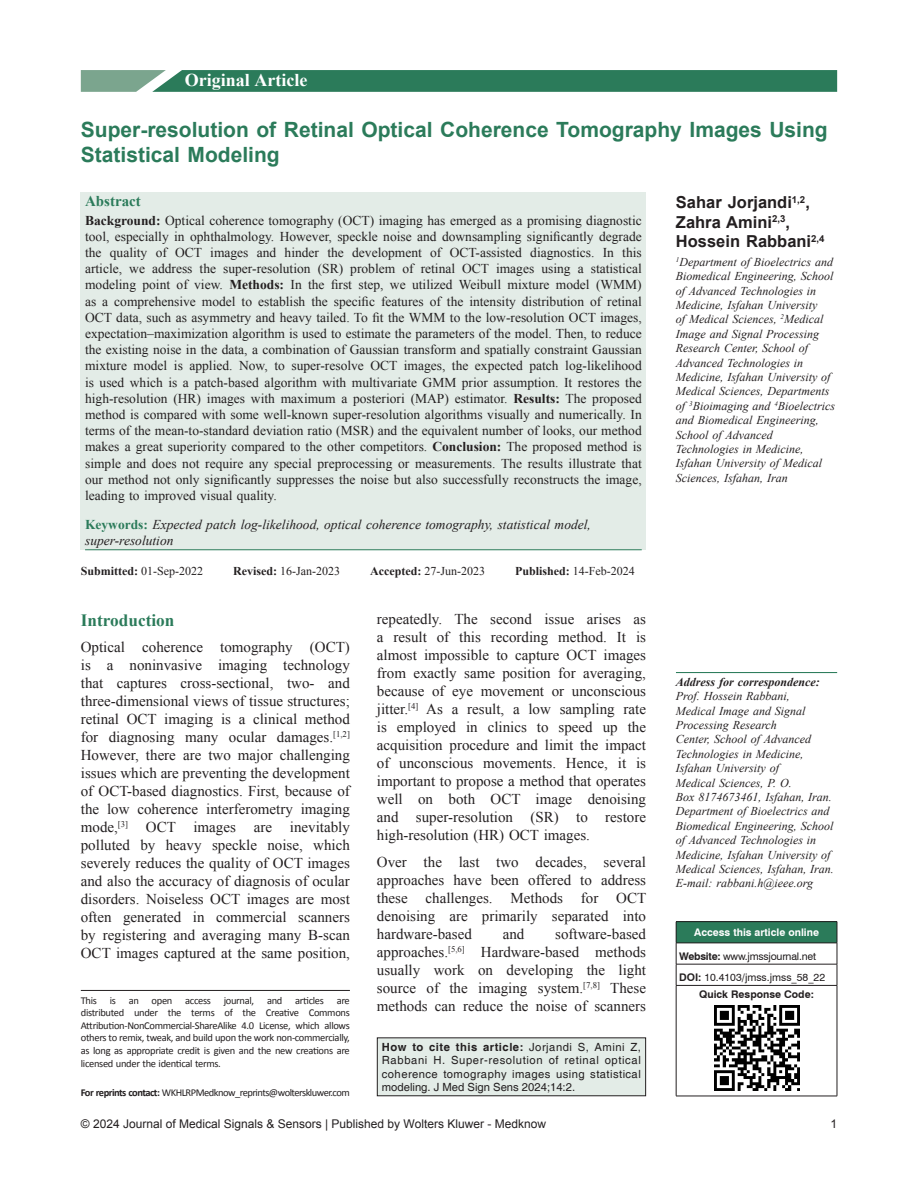
<style>
.page{position:relative;width:918px;height:1188px;background:#fff}
.page>*{position:absolute;margin:0;border:0;box-sizing:border-box;transform-origin:0 0}
.AT{font:700 21px/25.2px "Arial";color:#2b7b5a}
.AH{font:700 18px "Times New Roman";color:#fff}
.t1{font:700 17.25px "Times New Roman";color:#2b7b5a}
.AU{font:700 16.5px/19.5px "Arial";color:#231f20}
.TX{font:15px/18px "Times New Roman";color:#231f20;text-align:justify}
.ABSH{font:700 15px "Times New Roman";color:#2b7b5a}
.ABS{font:13.5px/16.2px "Times New Roman";color:#231f20;text-align:justify}
.KWD{font:italic 13.5px/16.2px "Times New Roman";color:#231f20}
.AFF{font:italic 12px/14.4px "Times New Roman";color:#231f20}
.ADD{font:italic 12px/14.4px "Times New Roman";color:#231f20}
.HIS{font:12px "Times New Roman";color:#231f20}
.t2{font:12px "Arial";color:#231f20}
.HTC{font:11.25px/13.5px "Helvetica";letter-spacing:.04em;color:#231f20;text-align:justify}
.TX-2{font:10.5px/12.6px "Calibri";letter-spacing:-.04em;color:#231f20;text-align:justify}
.Website{font:10.5px "Swiss 721 BT";letter-spacing:-.02em;color:#231f20}
.DOI{font:10.5px "Swiss 721 BT";color:#231f20}
.ATAO{font:700 10.5px "Swiss 721 BT";color:#fff}
.QRC{font:700 10.5px "Swiss 721 BT";color:#231f20}
.s1{font-weight:700}
.s2{font-weight:700;font-style:normal;color:#2b7b5a}
</style>
<div class="page">
<hr style="left:676px;top:672px;width:161px;height:1px;background:#2b7b5a">
<div style="left:81px;top:192px;width:565px;height:357px;background:#e3ece7"></div>
<hr style="left:85px;top:549px;width:557px;height:1px;background:#2b7b5a">
<svg style="left:81px;top:70px;width:756px;height:22px;background:#388263"></svg>
<div style="left:377px;top:1038px;width:269px;height:58px;background:#e3ece7"></div>
<div style="left:377px;top:1037px;width:269px;height:59px;border:1px solid #231f20"></div>
<div style="left:676px;top:922px;width:161px;height:21px;background:#2b7b5a"></div>
<hr style="left:676px;top:943px;width:161px;height:1px;background:#231f20">
<hr style="left:676px;top:964px;width:161px;height:1px;background:#231f20">
<hr style="left:676px;top:985px;width:161px;height:1px;background:#231f20">
<hr style="left:676px;top:921px;width:161px;height:1px;background:#231f20">
<svg style="left:676px;top:922px;width:1px;height:63px"></svg>
<svg style="left:837px;top:922px;width:1px;height:63px"></svg>
<hr style="left:676px;top:986px;width:1px;height:110px;background:#231f20">
<hr style="left:837px;top:986px;width:1px;height:110px;background:#231f20">
<hr style="left:676px;top:1096px;width:161px;height:1px;background:#231f20">
<img style="left:714px;top:1005px;width:85px;height:85px">
<hr style="left:81px;top:990px;width:269px;height:1px;background:#231f20">
<p class="AH" style="left:185px;top:68px;width:124px">Original Article</p>
<p class="AT" style="left:81px;top:117px;width:748px">Super‑resolution of Retinal Optical Coherence Tomography Images Using<br>Statistical Modeling</p>
<p class="ABSH" style="left:85px;top:191px;width:57px">Abstract</p>
<p class="ABS" style="left:85px;top:212px;width:558px"><span class="s1">Background:</span> Optical coherence tomography (OCT) imaging has emerged as a promising diagnostic tool, especially in ophthalmology. However, speckle noise and downsampling significantly degrade the quality of OCT images and hinder the development of OCT‑assisted diagnostics. In this article, we address the super‑resolution (SR) problem of retinal OCT images using a statistical modeling point of view. <span class="s1">Methods:</span> In the first step, we utilized Weibull mixture model (WMM) as a comprehensive model to establish the specific features of the intensity distribution of retinal OCT data, such as asymmetry and heavy tailed. To fit the WMM to the low‑resolution OCT images, expectation–maximization algorithm is used to estimate the parameters of the model. Then, to reduce the existing noise in the data, a combination of Gaussian transform and spatially constraint Gaussian mixture model is applied. Now, to super‑resolve OCT images, the expected patch log‑likelihood is used which is a patch‑based algorithm with multivariate GMM prior assumption. It restores the high‑resolution (HR) images with maximum a posteriori (MAP) estimator. <span class="s1">Results:</span> The proposed method is compared with some well‑known super‑resolution algorithms visually and numerically. In terms of the mean‑to‑standard deviation ratio (MSR) and the equivalent number of looks, our method makes a great superiority compared to the other competitors. <span class="s1">Conclusion:</span> The proposed method is simple and does not require any special preprocessing or measurements. The results illustrate that our method not only significantly suppresses the noise but also successfully reconstructs the image, leading to improved visual quality.</p>
<p class="KWD" style="left:85px;top:516px;width:507px"><span class="s2">Keywords:</span> Expected patch log‑likelihood, optical coherence tomography, statistical model, super‑resolution</p>
<p class="HIS" style="left:81px;top:563px;width:124px"><span class="s1">Submitted:</span> 01‑Sep‑2022</p>
<p class="HIS" style="left:233px;top:563px;width:108px"><span class="s1">Revised:</span> 16‑Jan‑2023</p>
<p class="HIS" style="left:370px;top:563px;width:116px"><span class="s1">Accepted:</span> 27‑Jun‑2023</p>
<p class="HIS" style="left:515px;top:563px;width:121px"><span class="s1">Published:</span> 14-Feb-2024</p>
<p class="AU" style="left:676px;top:193px;width:150px">Sahar Jorjandi<sup>1,2</sup>,<br>Zahra Amini<sup>2,3</sup>,<br>Hossein Rabbani<sup>2,4</sup></p>
<p class="AFF" style="left:676px;top:254px;width:161px"><sup>1</sup>Department of Bioelectrics and<br>Biomedical Engineering, School of Advanced Technologies in<br>Medicine, Isfahan University<br>of Medical Sciences, <sup>2</sup>Medical<br>Image and Signal Processing<br>Research Center, School of<br>Advanced Technologies in<br>Medicine, Isfahan University of<br>Medical Sciences, Departments of <sup>3</sup>Bioimaging and <sup>4</sup>Bioelectrics and Biomedical Engineering,<br>School of Advanced<br>Technologies in Medicine,<br>Isfahan University of Medical<br>Sciences, Isfahan, Iran</p>
<h1 class="t1" style="left:81px;top:608px;width:95px">Introduction</h1>
<p class="TX" style="left:81px;top:638px;width:271px">Optical coherence tomography (OCT) is a noninvasive imaging technology that captures cross‑sectional, two‑ and three‑dimensional views of tissue structures; retinal OCT imaging is a clinical method for diagnosing many ocular damages.<sup>[1,2] </sup>However, there are two major challenging issues which are preventing the development of OCT‑based diagnostics. First, because of the low coherence interferometry imaging mode,<sup>[3]</sup> OCT images are inevitably polluted by heavy speckle noise, which severely reduces the quality of OCT images and also the accuracy of diagnosis of ocular disorders. Noiseless OCT images are most often generated in commercial scanners by registering and averaging many B‑scan OCT images captured at the same position,</p>
<p class="TX-2" style="left:81px;top:994px;width:271px">This is an open access journal, and articles are distributed under the terms of the Creative Commons Attribution‑NonCommercial‑ShareAlike 4.0 License, which allows others to remix, tweak, and build upon the work non‑commercially, as long as appropriate credit is given and the new creations are licensed under the identical terms.</p>
<p class="TX-2" style="left:81px;top:1086px;width:270px"><span class="s1">For reprints contact:</span> WKHLRPMedknow_reprints@wolterskluwer.com</p>
<p class="TX" style="left:377px;top:610px;width:271px">repeatedly. The second issue arises as a result of this recording method. It is almost impossible to capture OCT images from exactly same position for averaging, because of eye movement or unconscious jitter.<sup>[4]</sup> As a result, a low sampling rate is employed in clinics to speed up the acquisition procedure and limit the impact of unconscious movements. Hence, it is important to propose a method that operates well on both OCT image denoising and super‑resolution (SR) to restore high‑resolution (HR) OCT images.</p>
<p class="TX" style="left:377px;top:853px;width:271px">Over the last two decades, several approaches have been offered to address these challenges. Methods for OCT denoising are primarily separated into hardware-based</p>
<p class="ADD" style="left:676px;top:674px;width:159px"><span class="s1">Address for correspondence:<br></span>Prof. Hossein Rabbani,<br>Medical Image and Signal<br>Processing Research<br>Center, School of Advanced<br>Technologies in Medicine,<br>Isfahan University of<br>Medical Sciences, P. O.<br>Box 8174673461, Isfahan, Iran.<br>Department of Bioelectrics and<br>Biomedical Engineering, School of Advanced Technologies in<br>Medicine, Isfahan University of<br>Medical Sciences, Isfahan, Iran.<br>E‑mail: rabbani.h@ieee.org</p>
<p class="TX" style="left:377px;top:925px;width:271px;text-indent:178px">software-based approaches.<sup>[5,6]</sup> Hardware-based methods usually work on developing the light source of the imaging system.<sup>[7,8]</sup> These methods can reduce the noise of scanners</p>
<p class="ATAO" style="left:694px;top:925px;width:126px">Access this article online</p>
<p class="TX" style="left:503px;top:925px;width:23px">and</p>
<p class="Website" style="left:679px;top:949px;width:138px"><span class="s1">Website:</span> www.jmssjournal.net</p>
<p class="DOI" style="left:679px;top:971px;width:147px"><span class="s1">DOI:</span> 10.4103/jmss.jmss_58_22</p>
<p class="QRC" style="left:699px;top:987px;width:116px">Quick Response Code:</p>
<p class="HTC" style="left:382px;top:1040px;width:261px"><span class="s1">How to cite this article:</span> Jorjandi S, Amini Z, Rabbani H. Super‑resolution of retinal optical coherence tomography images using statistical modeling. J Med Sign Sens 2024;14:2.</p>
<p class="t2" style="left:81px;top:1116px;width:467px">© 2024 Journal of Medical Signals &amp; Sensors | Published by Wolters Kluwer - Medknow</p>
<p class="t2" style="left:830px;top:1116px;width:8px">1</p>
</div>
